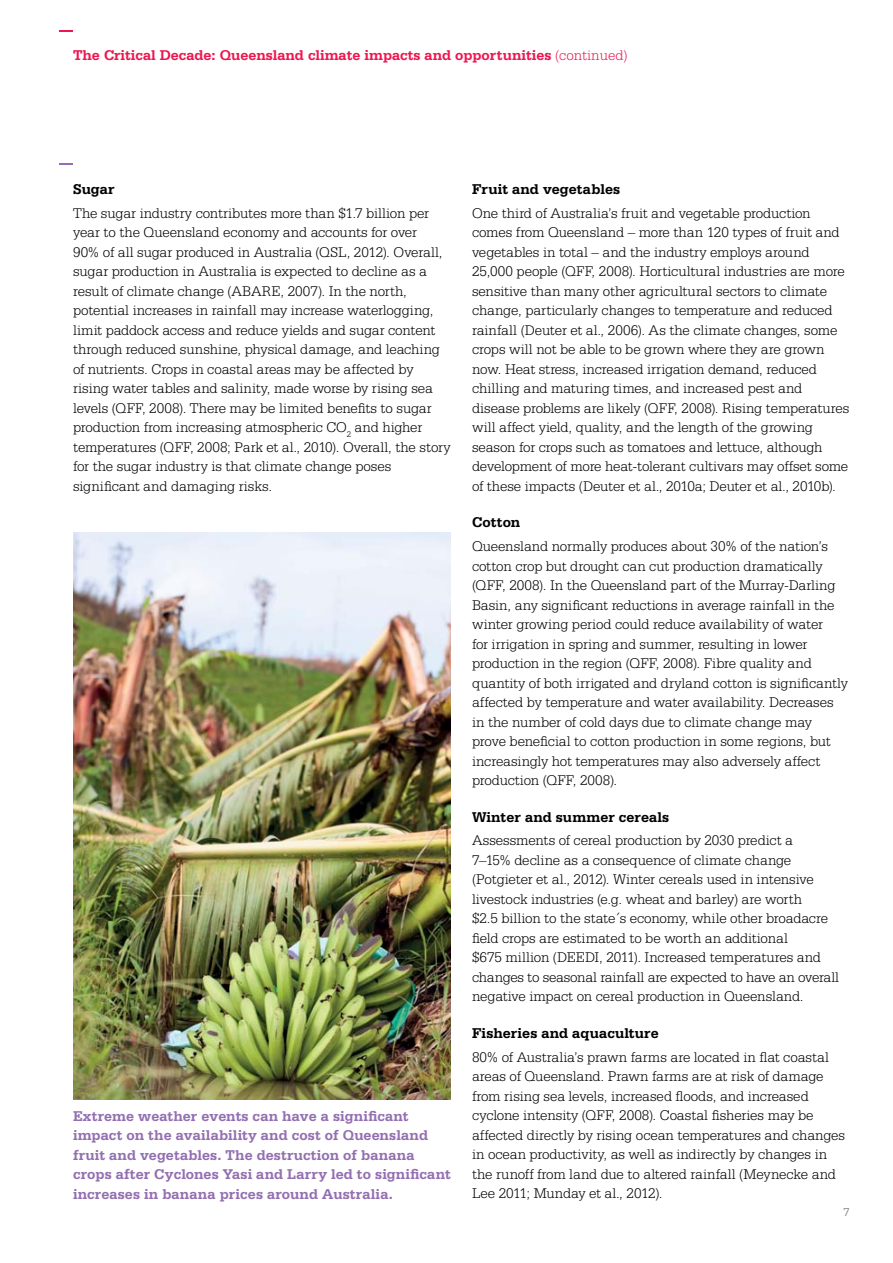
<style>
.page{position:relative;width:893px;height:1263px;background:#fff}
.page>*{position:absolute;margin:0;border:0;box-sizing:border-box;transform-origin:0 0}
.t1{font:300 15px/19.5px "Serifa BT";letter-spacing:-.005em;color:#000}
.t2{font:700 15px/19.5px "Serifa BT";letter-spacing:.01em;color:#936fb1}
.t3{font:700 15px "Serifa BT";letter-spacing:.005em;color:#000}
.t4{font:700 15px "Serifa BT";color:#ed174f}
.t5{font:300 12px "Serifa BT";color:#636466}
.s1{font-weight:300}
</style>
<div class="page">
<svg style="left:60px;top:30px;width:13px;height:2px"></svg>
<svg style="left:60px;top:163px;width:13px;height:2px"></svg>
<img style="left:73px;top:533px;width:378px;height:567px">
<p class="t4" style="left:73px;top:46px;width:556px">The Critical Decade: Queensland climate impacts and opportunities <span class="s1">(continued)</span></p>
<p class="t3" style="left:73px;top:180px;width:43px">Sugar</p>
<p class="t1" style="left:73px;top:203px;width:379px">The sugar industry contributes more than $1.7 billion per year to the Queensland economy and accounts for over<br>90% of all sugar produced in Australia (QSL, 2012). Overall, sugar production in Australia is expected to decline as a result of climate change (ABARE, 2007). In the north, potential increases in rainfall may increase waterlogging, limit paddock access and reduce yields and sugar content through reduced sunshine, physical damage, and leaching of nutrients. Crops in coastal areas may be affected by rising water tables and salinity, made worse by rising sea levels (QFF, 2008). There may be limited benefits to sugar production from increasing atmospheric CO<sub>2</sub> and higher temperatures (QFF, 2008; Park et al., 2010). Overall, the story for the sugar industry is that climate change poses significant and damaging risks.</p>
<p class="t2" style="left:73px;top:1105px;width:379px">Extreme weather events can have a significant impact on the availability and cost of Queensland fruit and vegetables. The destruction of banana crops after Cyclones Yasi and Larry led to significant increases in banana prices around Australia.</p>
<p class="t3" style="left:472px;top:180px;width:150px">Fruit and vegetables</p>
<p class="t1" style="left:472px;top:203px;width:379px">One third of Australia’s fruit and vegetable production comes from Queensland – more than 120 types of fruit and vegetables in total – and the industry employs around 25,000 people (QFF, 2008). Horticultural industries are more sensitive than many other agricultural sectors to climate change, particularly changes to temperature and reduced rainfall (Deuter et al., 2006). As the climate changes, some crops will not be able to be grown where they are grown now. Heat stress, increased irrigation demand, reduced chilling and maturing times, and increased pest and disease problems are likely (QFF, 2008). Rising temperatures will affect yield, quality, and the length of the growing season for crops such as tomatoes and lettuce, although development of more heat-tolerant cultivars may offset some of these impacts (Deuter et al., 2010a; Deuter et al., 2010b).</p>
<p class="t3" style="left:472px;top:513px;width:50px">Cotton</p>
<p class="t1" style="left:472px;top:536px;width:377px">Queensland normally produces about 30% of the nation’s cotton crop but drought can cut production dramatically (QFF, 2008). In the Queensland part of the Murray-Darling Basin, any significant reductions in average rainfall in the winter growing period could reduce availability of water<br>for irrigation in spring and summer, resulting in lower production in the region (QFF, 2008). Fibre quality and quantity of both irrigated and dryland cotton is significantly affected by temperature and water availability. Decreases in the number of cold days due to climate change may prove beneficial to cotton production in some regions, but increasingly hot temperatures may also adversely affect production (QFF, 2008).</p>
<p class="t3" style="left:472px;top:807px;width:199px">Winter and summer cereals</p>
<p class="t1" style="left:472px;top:831px;width:369px">Assessments of cereal production by 2030 predict a<br>7–15% decline as a consequence of climate change (Potgieter et al., 2012). Winter cereals used in intensive livestock industries (e.g. wheat and barley) are worth<br>$2.5 billion to the state´s economy, while other broadacre field crops are estimated to be worth an additional<br>$675 million (DEEDI, 2011). Increased temperatures and changes to seasonal rainfall are expected to have an overall negative impact on cereal production in Queensland.</p>
<p class="t3" style="left:472px;top:1024px;width:188px">Fisheries and aquaculture</p>
<p class="t1" style="left:472px;top:1047px;width:375px">80% of Australia’s prawn farms are located in flat coastal areas of Queensland. Prawn farms are at risk of damage from rising sea levels, increased floods, and increased cyclone intensity (QFF, 2008). Coastal fisheries may be affected directly by rising ocean temperatures and changes in ocean productivity, as well as indirectly by changes in the runoff from land due to altered rainfall (Meynecke and Lee 2011; Munday et al., 2012).</p>
<p class="t5" style="left:844px;top:1205px;width:8px">7</p>
</div>
